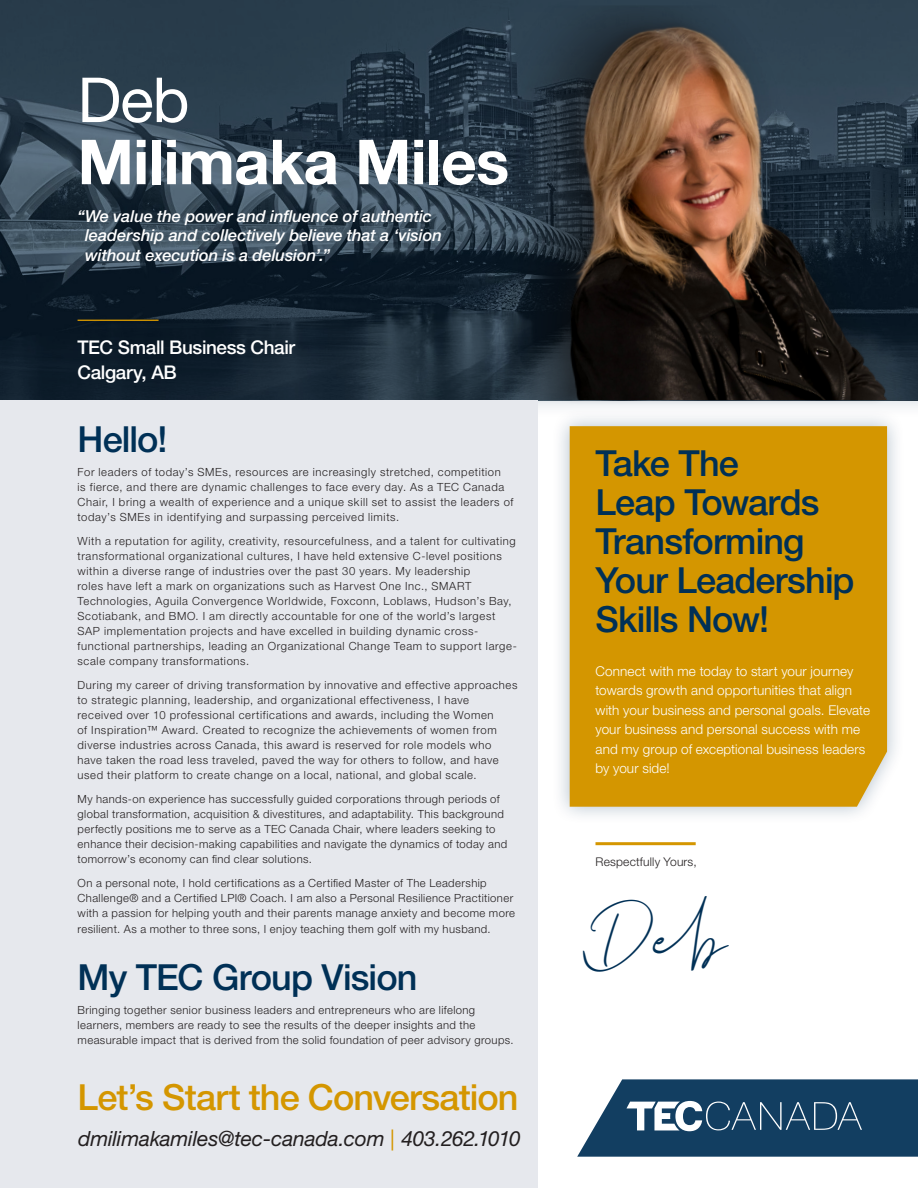
<style>
.page{position:relative;width:918px;height:1188px;background:#fff}
.page>*{position:absolute;margin:0;border:0;box-sizing:border-box;transform-origin:0 0}
.Body_Text{font:700 62.1px/62.1px "Helvetica Neue LT Std";letter-spacing:-.015em;color:#fff}
.Body_Text-2{font:45px "Baletta";color:#003056}
.Body_Text-3{font:500 36px/39px "Helvetica Neue LT Std";letter-spacing:-.025em;color:#003056}
.Body_Text-4{font:500 36px "Helvetica Neue LT Std";letter-spacing:-.025em;color:#d49600}
.t1{font:italic 21px "Helvetica Neue LT Std";letter-spacing:-.01em;color:#231f20}
.t2{font:500 18.9px "Helvetica Neue LT Std";letter-spacing:-.02em;color:#fff}
.Body_Text-5{font:italic 500 16.5px/19.5px "Helvetica Neue LT Std";letter-spacing:-.005em;color:#fff}
.Body_Text-6{font:300 13.5px/19.5px "Helvetica Neue LT Std";letter-spacing:.01em;color:#fff}
.Body_Text-7{font:300 12px "Helvetica Neue LT Std";letter-spacing:.015em;color:#231f20}
.Body_Text-8{font:300 11.25px/15px "Helvetica Neue LT Std";letter-spacing:.05em;color:#231f20}
.s1{font-weight:400}
.s2{color:#d49600}
</style>
<div class="page">
<svg style="left:0;top:0;width:918px;height:400px;background:#253644"></svg>
<div style="left:477px;top:0;width:426px;height:405px;background:#231f20;opacity:.28"></div>
<img style="left:468px;top:5px;width:440px;height:395px">
<div style="left:0;top:400px;width:538px;height:788px;background:#e6e8ed"></div>
<div style="left:552px;top:408px;width:353px;height:417px;background:#003056;opacity:.3"></div>
<div style="left:570px;top:426px;width:317px;height:381px;background:#d49600"></div>
<svg style="left:577px;top:1079px;width:341px;height:78px;background:#335977"></svg>
<hr style="left:78px;top:320px;width:81px;height:1px;background:#d49600">
<hr style="left:596px;top:842px;width:100px;height:3px;background:#d49600">
<p class="Body_Text" style="left:78px;top:68px;width:433px"><span class="s1">Deb<br></span>Milimaka Miles</p>
<p class="Body_Text-5" style="left:85px;top:206px;width:358px;text-indent:-8px">“We value the power and influence of authentic leadership and collectively believe that a ‘vision without execution is a delusion’.”</p>
<p class="t2" style="left:78px;top:336px;width:219px">TEC Small Business Chair</p>
<p class="t2" style="left:78px;top:361px;width:101px">Calgary, AB</p>
<p class="Body_Text-3" style="left:78px;top:419px;width:91px">Hello!</p>
<p class="Body_Text-8" style="left:78px;top:464px;width:437px">For leaders of today’s SMEs, resources are increasingly stretched, competition<br>is fierce, and there are dynamic challenges to face every day. As a TEC Canada Chair, I bring a wealth of experience and a unique skill set to assist the leaders of today’s SMEs in identifying and surpassing perceived limits.</p>
<p class="Body_Text-8" style="left:78px;top:533px;width:441px">With a reputation for agility, creativity, resourcefulness, and a talent for cultivating transformational organizational cultures, I have held extensive C-level positions within a diverse range of industries over the past 30 years. My leadership<br>roles have left a mark on organizations such as Harvest One Inc., SMART Technologies, Aguila Convergence Worldwide, Foxconn, Loblaws, Hudson’s Bay, Scotiabank, and BMO. I am directly accountable for one of the world’s largest SAP implementation projects and have excelled in building dynamic cross&shy;functional partnerships, leading an Organizational Change Team to support large&shy;scale company transformations.</p>
<p class="Body_Text-8" style="left:78px;top:677px;width:441px">During my career of driving transformation by innovative and effective approaches to strategic planning, leadership, and organizational effectiveness, I have<br>received over 10 professional certifications and awards, including the Women<br>of Inspiration™ Award. Created to recognize the achievements of women from diverse industries across Canada, this award is reserved for role models who have taken the road less traveled, paved the way for others to follow, and have used their platform to create change on a local, national, and global scale.</p>
<p class="Body_Text-8" style="left:78px;top:791px;width:431px">My hands-on experience has successfully guided corporations through periods of global transformation, acquisition &amp; divestitures, and adaptability. This background perfectly positions me to serve as a TEC Canada Chair, where leaders seeking to enhance their decision-making capabilities and navigate the dynamics of today and tomorrow’s economy can find clear solutions.</p>
<p class="Body_Text-8" style="left:78px;top:875px;width:439px">On a personal note, I hold certifications as a Certified Master of The Leadership<br>Challenge® and a Certified LPI® Coach. I am also a Personal Resilience Practitioner with a passion for helping youth and their parents manage anxiety and become more</p>
<p class="Body_Text-8" style="left:78px;top:922px;width:415px">resilient. As a mother to three sons, I enjoy teaching them golf with my husband.</p>
<p class="Body_Text-3" style="left:78px;top:958px;width:341px">My TEC Group Vision</p>
<p class="Body_Text-8" style="left:78px;top:1003px;width:438px">Bringing together senior business leaders and entrepreneurs who are lifelong learners, members are ready to see the results of the deeper insights and the measurable impact that is derived from the solid foundation of peer advisory groups.</p>
<p class="Body_Text-4" style="left:78px;top:1076px;width:443px">Let’s Start the Conversation</p>
<p class="t1" style="left:78px;top:1126px;width:444px">dmilimakamiles@tec-canada.com <span class="s2">|</span> 403.262.1010</p>
<p class="Body_Text-3" style="left:596px;top:444px;width:261px">Take The<br>Leap Towards<br>Transforming<br>Your Leadership<br>Skills Now!</p>
<p class="Body_Text-6" style="left:596px;top:661px;width:276px">Connect with me today to start your journey towards growth and opportunities that align with your business and personal goals. Elevate your business and personal success with me and my group of exceptional business leaders by your side!</p>
<p class="Body_Text-7" style="left:596px;top:854px;width:103px">Respectfully Yours,</p>
<p class="Body_Text-2" style="left:580px;top:921px;width:152px">Deb</p>
</div>
